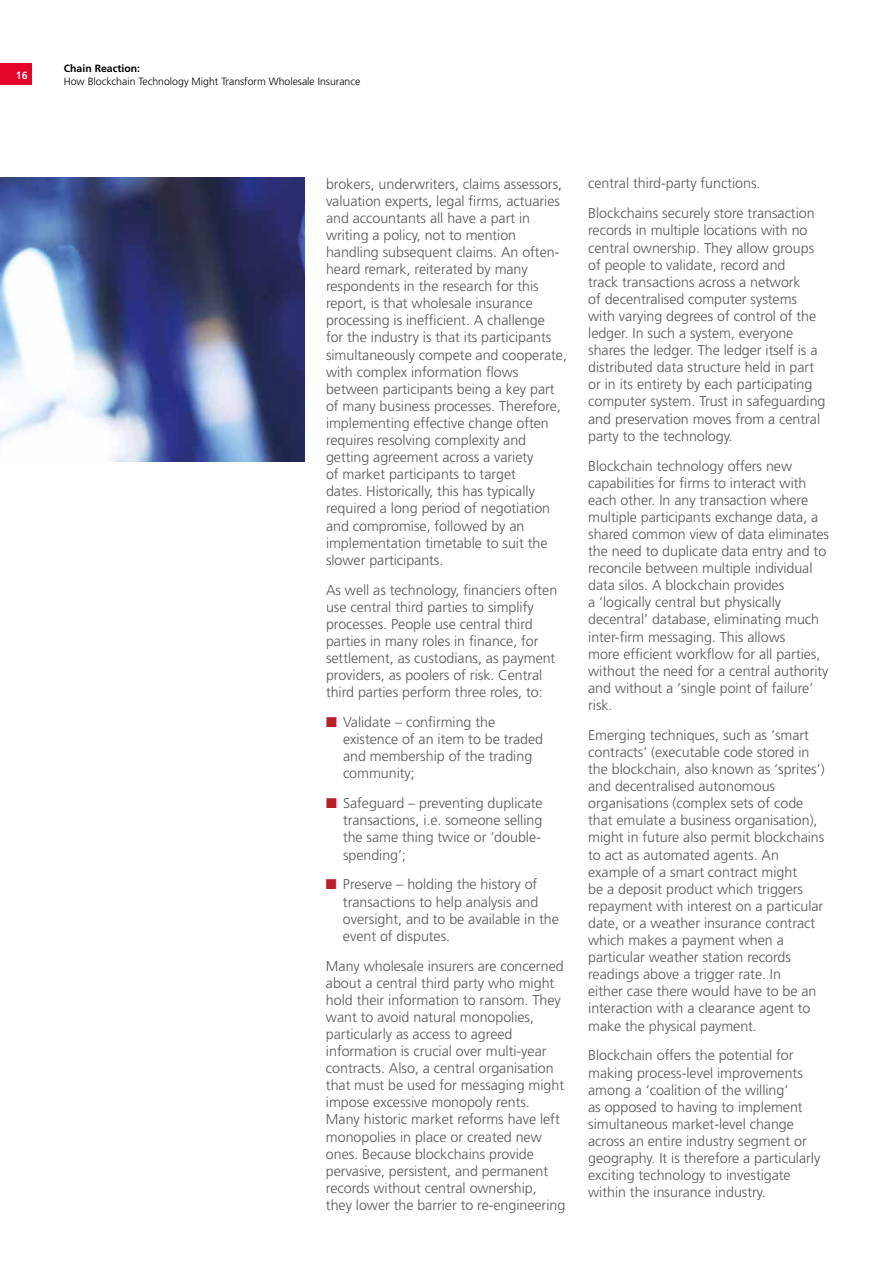
<style>
.page{position:relative;width:893px;height:1263px;background:#fff}
.page>*{position:absolute;margin:0;border:0;box-sizing:border-box;transform-origin:0 0}
.t1{font:300 14.25px/17.1px "Frutiger";color:#575756}
.t2{font:300 10.5px "Frutiger";color:#000}
.t3{font:700 10.5px "Frutiger";color:#000}
.t4{font:700 10.5px "Frutiger";color:#fff}
.s1{color:#b91e2b}
</style>
<div class="page">
<div style="left:0;top:64px;width:32px;height:21px;background:#e40428"></div>
<img style="left:0;top:177px;width:305px;height:284px">
<p class="t4" style="left:16px;top:69px;width:13px">16</p>
<p class="t3" style="left:64px;top:62px;width:78px">Chain Reaction:</p>
<p class="t2" style="left:64px;top:75px;width:298px">How Blockchain Technology Might Transform Wholesale Insurance</p>
<p class="t1" style="left:326px;top:175px;width:242px">brokers, underwriters, claims assessors, valuation experts, legal firms, actuaries and accountants all have a part in writing a policy, not to mention handling subsequent claims. An often&shy;heard remark, reiterated by many respondents in the research for this report, is that wholesale insurance processing is inefficient. A challenge<br>for the industry is that its participants simultaneously compete and cooperate, with complex information flows between participants being a key part of many business processes. Therefore, implementing effective change often requires resolving complexity and getting agreement across a variety<br>of market participants to target<br>dates. Historically, this has typically required a long period of negotiation and compromise, followed by an implementation timetable to suit the slower participants.</p>
<p class="t1" style="left:326px;top:581px;width:233px">As well as technology, financiers often use central third parties to simplify processes. People use central third parties in many roles in finance, for settlement, as custodians, as payment providers, as poolers of risk. Central third parties perform three roles, to:</p>
<p class="t1" style="left:343px;top:713px;width:202px;text-indent:-17px"><span class="s1">■</span> Validate – confirming the existence of an item to be traded and membership of the trading community;</p>
<p class="t1" style="left:343px;top:795px;width:201px;text-indent:-17px"><span class="s1">■</span> Safeguard – preventing duplicate transactions, i.e. someone selling the same thing twice or ‘double&shy;spending’;</p>
<p class="t1" style="left:343px;top:876px;width:217px;text-indent:-17px"><span class="s1">■</span> Preserve – holding the history of transactions to help analysis and oversight, and to be available in the event of disputes.</p>
<p class="t1" style="left:326px;top:957px;width:241px">Many wholesale insurers are concerned about a central third party who might hold their information to ransom. They want to avoid natural monopolies, particularly as access to agreed information is crucial over multi-year contracts. Also, a central organisation that must be used for messaging might impose excessive monopoly rents.<br>Many historic market reforms have left monopolies in place or created new ones. Because blockchains provide pervasive, persistent, and permanent records without central ownership, they lower the barrier to re-engineering</p>
<p class="t1" style="left:588px;top:169px;width:228px;line-height:29.8px">central third-party functions.<br>Blockchains securely store transaction</p>
<p class="t1" style="left:588px;top:222px;width:239px">records in multiple locations with no central ownership. They allow groups of people to validate, record and<br>track transactions across a network<br>of decentralised computer systems with varying degrees of control of the ledger. In such a system, everyone shares the ledger. The ledger itself is a distributed data structure held in part or in its entirety by each participating computer system. Trust in safeguarding and preservation moves from a central party to the technology.</p>
<p class="t1" style="left:588px;top:457px;width:242px">Blockchain technology offers new capabilities for firms to interact with each other. In any transaction where multiple participants exchange data, a shared common view of data eliminates the need to duplicate data entry and to reconcile between multiple individual data silos. A blockchain provides<br>a ‘logically central but physically decentral’ database, eliminating much inter-firm messaging. This allows<br>more efficient workflow for all parties, without the need for a central authority and without a ‘single point of failure’ risk.</p>
<p class="t1" style="left:588px;top:726px;width:238px">Emerging techniques, such as ‘smart contracts’ (executable code stored in the blockchain, also known as ‘sprites’) and decentralised autonomous organisations (complex sets of code that emulate a business organisation), might in future also permit blockchains to act as automated agents. An example of a smart contract might<br>be a deposit product which triggers repayment with interest on a particular date, or a weather insurance contract which makes a payment when a particular weather station records readings above a trigger rate. In<br>either case there would have to be an interaction with a clearance agent to make the physical payment.</p>
<p class="t1" style="left:588px;top:1047px;width:234px">Blockchain offers the potential for making process-level improvements among a ‘coalition of the willing’<br>as opposed to having to implement simultaneous market-level change across an entire industry segment or geography. It is therefore a particularly exciting technology to investigate within the insurance industry.</p>
</div>
